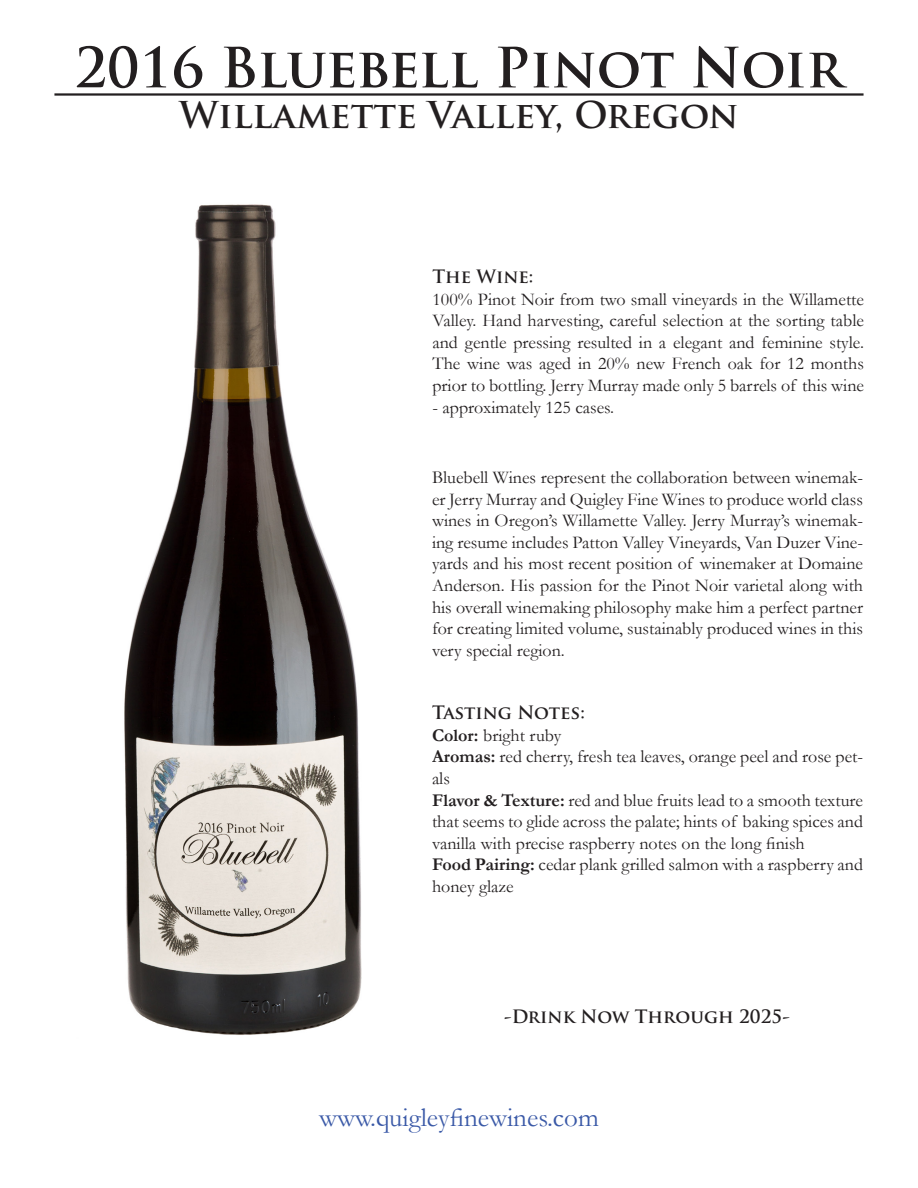
<style>
.page{position:relative;width:918px;height:1188px;background:#fff}
.page>*{position:absolute;margin:0;border:0;box-sizing:border-box;transform-origin:0 0}
.t1{font:700 54px "Trajan Pro";letter-spacing:-.01em;color:#231f20}
.t2{font:700 36px "Trajan Pro";color:#231f20}
.t3{font:27px "Garamond";color:#3a59a7}
.t4{font:18px/21.6px "Garamond";color:#231f20;text-align:justify}
.t5{font:700 18px "Trajan Pro";color:#231f20}
.s1{font-weight:700}
</style>
<div class="page">
<hr style="left:54px;top:93px;width:810px;height:3px;background:#231f20">
<img style="left:124px;top:204px;width:238px;height:831px">
<p class="t1" style="left:75px;top:34px;width:770px">2016 Bluebell Pinot Noir</p>
<p class="t2" style="left:179px;top:92px;width:561px">Willamette Valley, Oregon</p>
<p class="t5" style="left:432px;top:265px;width:103px">The Wine:</p>
<p class="t4" style="left:432px;top:288px;width:433px">100% Pinot Noir from two small vineyards in the Willamette Valley. Hand harvesting, careful selection at the sorting table and gentle pressing resulted in a elegant and feminine style.<br>The wine was aged in 20% new French oak for 12 months prior to bottling. Jerry Murray made only 5 barrels of this wine</p>
<p class="t4" style="left:432px;top:396px;width:183px">- approximately 125 cases.</p>
<p class="t4" style="left:432px;top:466px;width:433px">Bluebell Wines represent the collaboration between winemak&shy;er Jerry Murray and Quigley Fine Wines to produce world class wines in Oregon’s Willamette Valley. Jerry Murray’s winemak&shy;ing resume includes Patton Valley Vineyards, Van Duzer Vine&shy;yards and his most recent position of winemaker at Domaine Anderson. His passion for the Pinot Noir varietal along with his overall winemaking philosophy make him a perfect partner for creating limited volume, sustainably produced wines in this very special region.</p>
<p class="t5" style="left:432px;top:701px;width:154px">Tasting Notes:</p>
<p class="t4" style="left:432px;top:724px;width:131px"><span class="s1">Color:</span> bright ruby</p>
<p class="t4" style="left:432px;top:745px;width:433px"><span class="s1">Aromas:</span> red cherry, fresh tea leaves, orange peel and rose pet&shy;als</p>
<p class="t4" style="left:432px;top:789px;width:433px"><span class="s1">Flavor &amp; Texture:</span> red and blue fruits lead to a smooth texture that seems to glide across the palate; hints of baking spices and vanilla with precise raspberry notes on the long finish</p>
<p class="t4" style="left:432px;top:853px;width:433px"><span class="s1">Food Pairing:</span> cedar plank grilled salmon with a raspberry and honey glaze</p>
<p class="t5" style="left:504px;top:1006px;width:287px">-Drink Now Through 2025-</p>
<p class="t3" style="left:319px;top:1099px;width:281px">www.quigleyfinewines.com</p>
</div>
